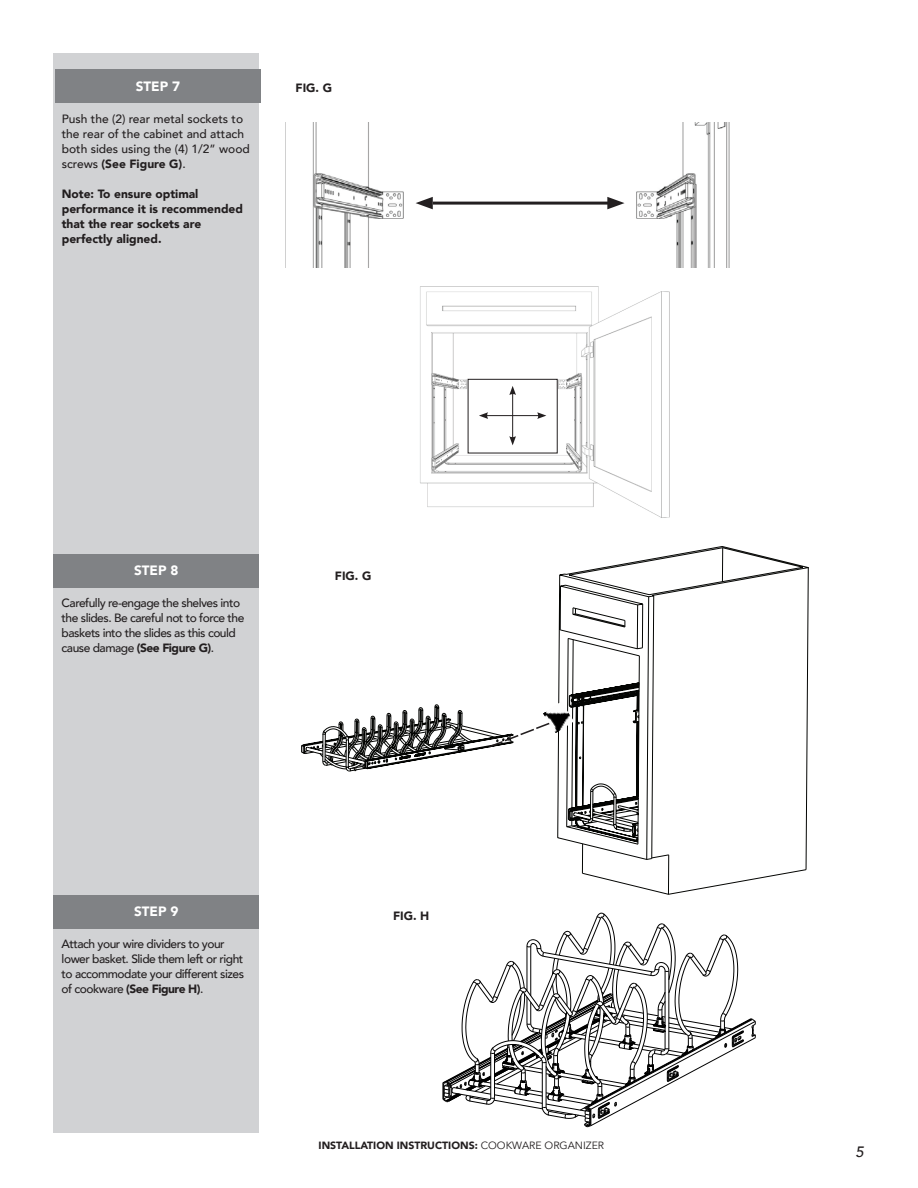
<style>
.page{position:relative;width:918px;height:1188px;background:#fff}
.page>*{position:absolute;margin:0;border:0;box-sizing:border-box;transform-origin:0 0}
.t1{font:italic 500 15px "Avenir";color:#231f20}
.t2{font:900 13.5px "Avenir";color:#fff}
.t3{font:500 12px/15px "Avenir";letter-spacing:-.04em;color:#231f20}
.t4{font:500 12px/15px "Avenir";color:#231f20}
.Pa1{font:900 12px/15px "Avenir";color:#211d1e}
.t5{font:900 12px "Avenir";color:#231f20}
.t6{font:900 10.5px "Avenir";color:#231f20}
.s1{font-weight:900}
.s2{font-weight:400}
</style>
<div class="page">
<svg style="left:558px;top:546px;width:250px;height:324px"></svg>
<div style="left:54px;top:53px;width:205px;height:1080px;background:#d1d2d4"></div>
<div style="left:54px;top:554px;width:205px;height:34px;background:#808285"></div>
<div style="left:54px;top:895px;width:205px;height:33px;background:#808285"></div>
<svg style="left:302px;top:684px;width:337px;height:160px"></svg>
<svg style="left:443px;top:913px;width:313px;height:215px"></svg>
<div style="left:55px;top:70px;width:206px;height:33px;background:#808285"></div>
<img style="left:285px;top:122px;width:445px;height:145px">
<svg style="left:416px;top:197px;width:17px;height:12px"></svg>
<svg style="left:607px;top:197px;width:18px;height:12px"></svg>
<hr style="left:433px;top:202px;width:180px;height:3px;background:#231f20">
<img style="left:420px;top:286px;width:250px;height:232px">
<div style="left:468px;top:379px;width:90px;height:74px;border:1px solid #231f20"></div>
<hr style="left:512px;top:393px;width:1px;height:46px;background:#231f20">
<svg style="left:509px;top:386px;width:7px;height:9px"></svg>
<svg style="left:509px;top:436px;width:7px;height:9px"></svg>
<hr style="left:486px;top:415px;width:54px;height:1px;background:#231f20">
<svg style="left:537px;top:412px;width:9px;height:7px"></svg>
<svg style="left:479px;top:412px;width:9px;height:7px"></svg>
<p class="t2" style="left:136px;top:75px;width:46px">STEP 7</p>
<p class="t5" style="left:296px;top:78px;width:38px">FIG. G</p>
<p class="t4" style="left:62px;top:110px;width:190px">Push the (2) rear metal sockets to the rear of the cabinet and attach both sides using the (4) 1/2” wood screws <span class="s1">(See Figure G)</span>.</p>
<p class="Pa1" style="left:62px;top:186px;width:183px">Note: To ensure optimal performance it is recommended that the rear sockets are perfectly aligned.</p>
<p class="t2" style="left:134px;top:559px;width:46px">STEP 8</p>
<p class="t3" style="left:62px;top:595px;width:184px">Carefully re-engage the shelves into the slides. Be careful not to force the baskets into the slides as this could cause damage <span class="s1">(See Figure G)</span>.</p>
<p class="t5" style="left:335px;top:566px;width:38px">FIG. G</p>
<p class="t2" style="left:134px;top:900px;width:46px">STEP 9</p>
<p class="t3" style="left:62px;top:936px;width:184px">Attach your wire dividers to your lower basket. Slide them left or right to accommodate your different sizes of cookware <span class="s1">(See Figure H)</span>.</p>
<p class="t5" style="left:393px;top:905px;width:38px">FIG. H</p>
<p class="t6" style="left:319px;top:1136px;width:287px">INSTALLATION INSTRUCTIONS: <span class="s2">COOKWARE ORGANIZER</span></p>
<p class="t1" style="left:856px;top:1143px;width:10px">5</p>
</div>
